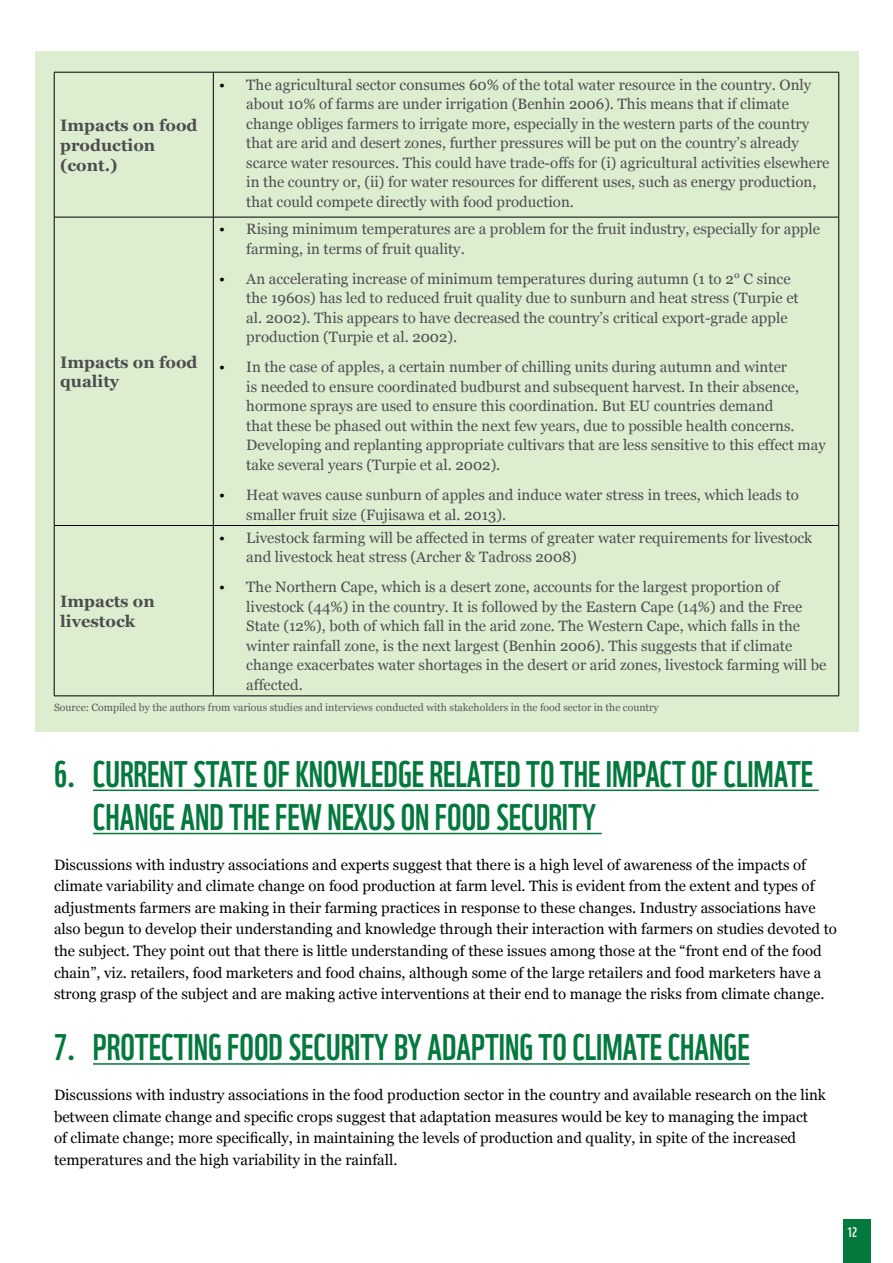
<style>
.page{position:relative;width:893px;height:1263px;background:#fff}
.page>*{position:absolute;margin:0;border:0;box-sizing:border-box;transform-origin:0 0}
.t1{font:36px/43.2px "WWF";color:#04793d}
.t2{font:700 16.5px/19.8px "Georgia";color:#4d4d4f}
.t3{font:15px/19.5px "Georgia";color:#4d4d4f}
.t4{font:15px/21.6px "Georgia";color:#000}
.t5{font:13.5px "WWF";color:#fff}
.t6{font:10.5px "Georgia";color:#58595b}
.s1{color:#000}
</style>
<div class="page">
<div style="left:843px;top:1220px;width:28px;height:43px;background:#04793d"></div>
<div style="left:35px;top:51px;width:823px;height:681px;background:#ddedd0"></div>
<hr style="left:93px;top:789px;width:726px;height:2px;background:#04793d">
<hr style="left:93px;top:833px;width:509px;height:1px;background:#04793d">
<hr style="left:93px;top:1063px;width:657px;height:2px;background:#04793d">
<hr style="left:54px;top:72px;width:1px;height:145px;background:#000">
<hr style="left:54px;top:217px;width:159px;height:1px;background:#000">
<hr style="left:54px;top:217px;width:1px;height:308px;background:#000">
<hr style="left:54px;top:525px;width:159px;height:1px;background:#000">
<hr style="left:54px;top:526px;width:1px;height:170px;background:#000">
<hr style="left:54px;top:696px;width:159px;height:1px;background:#000">
<hr style="left:54px;top:72px;width:159px;height:1px;background:#000">
<hr style="left:213px;top:72px;width:626px;height:1px;background:#000">
<hr style="left:213px;top:72px;width:1px;height:145px;background:#000">
<hr style="left:838px;top:72px;width:1px;height:145px;background:#000">
<hr style="left:213px;top:217px;width:626px;height:1px;background:#000">
<hr style="left:213px;top:217px;width:1px;height:308px;background:#000">
<hr style="left:838px;top:217px;width:1px;height:308px;background:#000">
<hr style="left:213px;top:525px;width:626px;height:1px;background:#000">
<hr style="left:213px;top:526px;width:1px;height:170px;background:#000">
<hr style="left:838px;top:526px;width:1px;height:170px;background:#000">
<hr style="left:213px;top:696px;width:626px;height:1px;background:#000">
<p class="t2" style="left:60px;top:116px;width:139px">Impacts on food production (cont.)</p>
<p class="t2" style="left:60px;top:352px;width:139px">Impacts on food quality</p>
<p class="t3" style="left:246px;top:75px;width:585px;text-indent:-27px"><span class="s1">•</span> The agricultural sector consumes 60% of the total water resource in the country. Only about 10% of farms are under irrigation (Benhin 2006). This means that if climate change obliges farmers to irrigate more, especially in the western parts of the country that are arid and desert zones, further pressures will be put on the country’s already scarce water resources. This could have trade-offs for (i) agricultural activities elsewhere in the country or, (ii) for water resources for different uses, such as energy production, that could compete directly with food production.</p>
<p class="t3" style="left:246px;top:220px;width:575px;text-indent:-27px"><span class="s1">•</span> Rising minimum temperatures are a problem for the fruit industry, especially for apple farming, in terms of fruit quality.</p>
<p class="t3" style="left:246px;top:269px;width:554px;text-indent:-27px"><span class="s1">•</span> An accelerating increase of minimum temperatures during autumn (1 to 2° C since the 1960s) has led to reduced fruit quality due to sunburn and heat stress (Turpie et al. 2002). This appears to have decreased the country’s critical export-grade apple production (Turpie et al. 2002).</p>
<p class="t3" style="left:246px;top:358px;width:581px;text-indent:-27px"><span class="s1">•</span> In the case of apples, a certain number of chilling units during autumn and winter<br>is needed to ensure coordinated budburst and subsequent harvest. In their absence, hormone sprays are used to ensure this coordination. But EU countries demand<br>that these be phased out within the next few years, due to possible health concerns.<br>Developing and replanting appropriate cultivars that are less sensitive to this effect may take several years (Turpie et al. 2002).</p>
<p class="t3" style="left:246px;top:485px;width:554px;text-indent:-27px"><span class="s1">•</span> Heat waves cause sunburn of apples and induce water stress in trees, which leads to smaller fruit size (Fujisawa et al. 2013).</p>
<p class="t3" style="left:246px;top:528px;width:567px;text-indent:-27px"><span class="s1">•</span> Livestock farming will be affected in terms of greater water requirements for livestock and livestock heat stress (Archer &amp; Tadross 2008)</p>
<p class="t3" style="left:246px;top:578px;width:582px;text-indent:-27px"><span class="s1">•</span> The Northern Cape, which is a desert zone, accounts for the largest proportion of livestock (44%) in the country. It is followed by the Eastern Cape (14%) and the Free State (12%), both of which fall in the arid zone. The Western Cape, which falls in the winter rainfall zone, is the next largest (Benhin 2006). This suggests that if climate change exacerbates water shortages in the desert or arid zones, livestock farming will be affected.</p>
<p class="t6" style="left:54px;top:701px;width:606px">Source: Compiled by the authors from various studies and interviews conducted with stakeholders in the food sector in the country</p>
<p class="t2" style="left:60px;top:591px;width:96px">Impacts on livestock</p>
<h1 class="t1" style="left:93px;top:749px;width:722px;text-indent:-39px">6. CURRENT STATE OF KNOWLEDGE RELATED TO THE IMPACT OF CLIMATE<br>CHANGE AND THE FEW NEXUS ON FOOD SECURITY</h1>
<p class="t4" style="left:54px;top:854px;width:784px">Discussions with industry associations and experts suggest that there is a high level of awareness of the impacts of climate variability and climate change on food production at farm level. This is evident from the extent and types of adjustments farmers are making in their farming practices in response to these changes. Industry associations have also begun to develop their understanding and knowledge through their interaction with farmers on studies devoted to the subject. They point out that there is little understanding of these issues among those at the “front end of the food chain”, viz. retailers, food marketers and food chains, although some of the large retailers and food marketers have a strong grasp of the subject and are making active interventions at their end to manage the risks from climate change.</p>
<h1 class="t1" style="left:54px;top:1022px;width:697px">7. PROTECTING FOOD SECURITY BY ADAPTING TO CLIMATE CHANGE</h1>
<p class="t4" style="left:54px;top:1084px;width:773px">Discussions with industry associations in the food production sector in the country and available research on the link between climate change and specific crops suggest that adaptation measures would be key to managing the impact<br>of climate change; more specifically, in maintaining the levels of production and quality, in spite of the increased temperatures and the high variability in the rainfall.</p>
<p class="t5" style="left:847px;top:1221px;width:11px">12</p>
</div>
